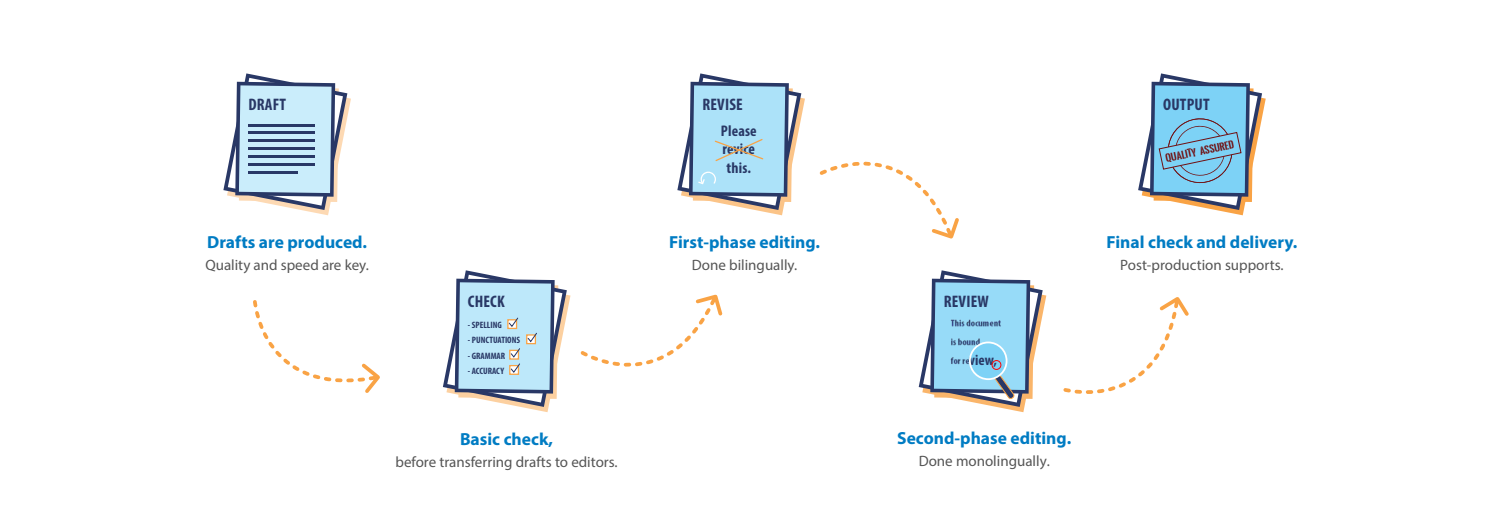
<style>
.page{position:relative;width:1489px;height:525px;background:#fff}
.page>*{position:absolute;margin:0;border:0;box-sizing:border-box;transform-origin:0 0}
.t1{font:700 17.5px "Myriad Pro";color:#007cc3}
.t2{font:700 condensed 16.75px "Myriad Pro";letter-spacing:.01em;color:#293866}
.t3{font:700 condensed 15.38px/18.5px "Myriad Pro";letter-spacing:.01em;color:#293866;text-align:justify}
.t4{font:15px "Myriad Pro";color:#555}
.t5{font:700 condensed 14.88px "Myriad Pro";color:#293866}
.t6{font:700 9.38px "Oswald Stencil";color:#700f11}
.t7{font:700 condensed 9.25px "Myriad Pro";color:#293866}
</style>
<div class="page">
<svg style="left:1138px;top:73px;width:127px;height:142px"></svg>
<svg style="left:677px;top:73px;width:128px;height:142px"></svg>
<svg style="left:443px;top:270px;width:127px;height:142px"></svg>
<svg style="left:918px;top:270px;width:128px;height:142px"></svg>
<div style="left:969px;top:342px;width:37px;height:37px;background:#7dd2f6;border-radius:50%"></div>
<div style="left:991px;top:360px;width:10px;height:9px;border:1px solid #f00;border-radius:50%"></div>
<div style="left:968px;top:341px;width:39px;height:39px;border:2px solid #fff;border-radius:50%"></div>
<svg style="left:253px;top:300px;width:127px;height:93px"></svg>
<svg style="left:580px;top:294px;width:143px;height:73px"></svg>
<svg style="left:819px;top:161px;width:140px;height:78px"></svg>
<svg style="left:1063px;top:297px;width:126px;height:97px"></svg>
<svg style="left:223px;top:73px;width:128px;height:142px"></svg>
<hr style="left:248px;top:124px;width:67px;height:2px;background:#293866">
<hr style="left:248px;top:132px;width:67px;height:2px;background:#293866">
<hr style="left:248px;top:140px;width:67px;height:2px;background:#293866">
<hr style="left:248px;top:147px;width:67px;height:3px;background:#293866">
<hr style="left:248px;top:155px;width:67px;height:3px;background:#293866">
<hr style="left:248px;top:163px;width:67px;height:3px;background:#293866">
<hr style="left:248px;top:171px;width:50px;height:2px;background:#293866">
<p class="t2" style="left:248px;top:94px;width:39px">DRAFT</p>
<p class="t1" style="left:207px;top:230px;width:161px">Drafts are produced.</p>
<p class="t4" style="left:205px;top:256px;width:165px">Quality and speed are key.</p>
<p class="t2" style="left:468px;top:291px;width:38px">CHECK</p>
<p class="t7" style="left:468px;top:318px;width:35px">- SPELLING</p>
<p class="t7" style="left:468px;top:334px;width:54px">- PUNCTUATIONS</p>
<p class="t7" style="left:468px;top:349px;width:39px">- GRAMMAR</p>
<p class="t7" style="left:468px;top:365px;width:38px">- ACCURACY</p>
<p class="t1" style="left:460px;top:427px;width:95px">Basic check,</p>
<p class="t4" style="left:395px;top:452px;width:224px">before transferring drafts to editors.</p>
<p class="t2" style="left:702px;top:94px;width:42px">REVISE</p>
<p class="t3" style="left:721px;top:121px;width:37px">Please revice this.</p>
<p class="t1" style="left:669px;top:230px;width:152px">First-phase editing.</p>
<p class="t4" style="left:691px;top:256px;width:107px">Done bilingually.</p>
<p class="t2" style="left:943px;top:291px;width:47px">REVIEW</p>
<p class="t5" style="left:968px;top:351px;width:29px">view,</p>
<p class="t1" style="left:897px;top:426px;width:176px">Second-phase editing.</p>
<p class="t4" style="left:918px;top:451px;width:133px">Done monolingually.</p>
<p class="t2" style="left:1163px;top:94px;width:48px">OUTPUT</p>
<p class="t6" style="left:1164px;top:151px;width:71px;rotate:-12deg">QUALITY ASSURED</p>
<p class="t1" style="left:1106px;top:230px;width:192px">Final check and delivery.</p>
<p class="t4" style="left:1120px;top:256px;width:165px">Post-production supports.</p>
</div>
